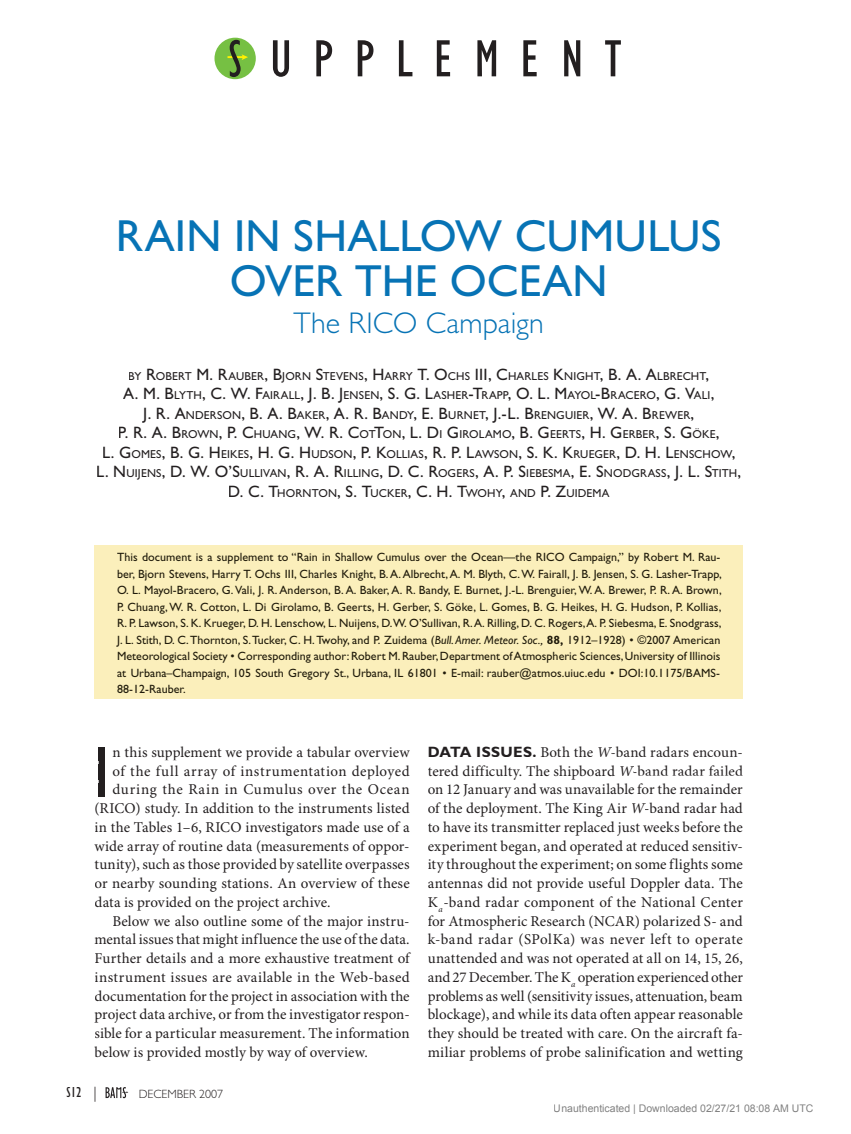
<style>
.page{position:relative;width:851px;height:1134px;background:#fff}
.page>*{position:absolute;margin:0;border:0;box-sizing:border-box;transform-origin:0 0}
.t1{font:condensed 74.25px "Gill Sans";color:#231f20}
.t2{font:condensed 54px "Gill Sans";letter-spacing:.39em;color:#231f20}
.t3{font:45px/45px "Gill Sans";color:#0773b5;text-align:center}
.t4{font:300 30px "Gill Sans";letter-spacing:.005em;color:#0773b5}
.t5{font:16.5px/19.5px "Gill Sans";color:#231f20;text-align:center}
.t6{font:15px/18.8px "Minion Pro";letter-spacing:.015em;color:#231f20;text-align:justify}
.t7{font:condensed 15px "Gill Sans";color:#231f20}
.t8{font:12px/16.5px "Gill Sans";letter-spacing:.005em;color:#201b0b}
.t9{font:300 12px "Gill Sans";color:#231f20}
.t10{font:11.55px/19.5px "Gill Sans";letter-spacing:.015em;color:#231f20;text-align:center}
.t11{font:10.5px "Arial";color:rgb(0 0 0/.5)}
.s1{font-size:16.5px}
.s2{font-size:11.55px}
.s3{font-style:italic}
.s4{font-weight:700}
.s5{font-weight:300;font-stretch:normal}
.s6{font-family:"Gill Sans";font-weight:700}
</style>
<div class="page">
<div style="left:214px;top:38px;width:42px;height:41px;background:#76c043;border-radius:50%"></div>
<svg style="left:227px;top:40px;width:21px;height:37px"></svg>
<div style="left:94px;top:546px;width:648px;height:153px;background:#fbefbb"></div>
<svg style="left:105px;top:1087px;width:24px;height:12px"></svg>
<h2 class="t2" style="left:270px;top:29px;width:353px">UPPLEMENT</h2>
<h3 class="t3" style="left:116px;top:213px;width:607px">RAIN IN SHALLOW CUMULUS<br>OVER THE OCEAN</h3>
<h3 class="t4" style="left:293px;top:306px;width:252px">The RICO Campaign</h3>
<p class="t10" style="left:128px;top:366px;width:582px">BY <span class="s1">R</span>OBERT <span class="s1">M. R</span>AUBER<span class="s1">, B</span>JORN <span class="s1">S</span>TEVENS<span class="s1">, H</span>ARRY <span class="s1">T. O</span>CHS <span class="s1">III, C</span>HARLES <span class="s1">K</span>NIGHT<span class="s1">, B. A. A</span>LBRECHT<span class="s1">,</span></p>
<p class="t5" style="left:102px;top:384px;width:635px">A. M. B<span class="s2">LYTH</span>, C. W. F<span class="s2">AIRALL</span>, J. B. J<span class="s2">ENSEN</span>, S. G. L<span class="s2">ASHER</span>-T<span class="s2">RAPP</span>, O. L. M<span class="s2">AYOL</span>-B<span class="s2">RACERO</span>, G. V<span class="s2">ALI</span>,<br>J. R. A<span class="s2">NDERSON</span>, B. A. B<span class="s2">AKER</span>, A. R. B<span class="s2">ANDY</span>, E. B<span class="s2">URNET</span>, J.-L. B<span class="s2">RENGUIER</span>, W. A. B<span class="s2">REWER</span>,<br>P. R. A. B<span class="s2">ROWN</span>, P. C<span class="s2">HUANG</span>, W. R. C<span class="s2">OT</span>T<span class="s2">ON</span>, L. D<span class="s2">I</span> G<span class="s2">IROLAMO</span>, B. G<span class="s2">EERTS</span>, H. G<span class="s2">ERBER</span>, S. G<span class="s2">ÖKE</span>,<br>L. G<span class="s2">OMES</span>, B. G. H<span class="s2">EIKES</span>, H. G. H<span class="s2">UDSON</span>, P. K<span class="s2">OLLIAS</span>, R. P. L<span class="s2">AWSON</span>, S. K. K<span class="s2">RUEGER</span>, D. H. L<span class="s2">ENSCHOW</span>,</p>
<p class="t10" style="left:96px;top:463px;width:646px"><span class="s1">L. N</span>UIJENS<span class="s1">, D. W. O’S</span>ULLIVAN<span class="s1">, R. A. R</span>ILLING<span class="s1">, D. C. R</span>OGERS<span class="s1">, A. P. S</span>IEBESMA<span class="s1">, E. S</span>NODGRASS<span class="s1">, J. L. S</span>TITH<span class="s1">,<br>D. C. T</span>HORNTON<span class="s1">, S. T</span>UCKER<span class="s1">, C. H. T</span>WOHY<span class="s1">,</span> AND <span class="s1">P. Z</span>UIDEMA</p>
<p class="t8" style="left:117px;top:549px;width:606px">This document is a supplement to “Rain in Shallow Cumulus over the Ocean—the RICO Campaign,” by Robert M. Rau&shy;ber, Bjorn Stevens, Harry T. Ochs III, Charles Knight, B. A. Albrecht, A. M. Blyth, C. W. Fairall, J. B. Jensen, S. G. Lasher-Trapp, O. L. Mayol-Bracero, G. Vali, J. R. Anderson, B. A. Baker, A. R. Bandy, E. Burnet, J.-L. Brenguier, W. A. Brewer, P. R. A. Brown, P. Chuang, W. R. Cotton, L. Di Girolamo, B. Geerts, H. Gerber, S. Göke, L. Gomes, B. G. Heikes, H. G. Hudson, P. Kollias, R. P. Lawson, S. K. Krueger, D. H. Lenschow, L. Nuijens, D. W. O’Sullivan, R. A. Rilling, D. C. Rogers, A. P. Siebesma, E. Snodgrass, J. L. Stith, D. C. Thornton, S. Tucker, C. H. Twohy, and P. Zuidema (<span class="s3">Bull. Amer. Meteor. Soc.,</span> <span class="s4">88,</span> 1912–1928) • ©2007 American Meteorological Society • Corresponding author: Robert M. Rauber, Department of Atmospheric Sciences, University of Illinois at Urbana–Champaign, 105 South Gregory St., Urbana, IL 61801 • E-mail: rauber@atmos.uiuc.edu • DOI:10.1175/BAMS-88-12-Rauber.</p>
<p class="t6" style="left:112px;top:743px;width:298px">n this supplement we provide a tabular overview of the full array of instrumentation deployed during the Rain in Cumulus over the Ocean</p>
<h1 class="t1" style="left:94px;top:732px;width:16px">I</h1>
<p class="t6" style="left:94px;top:799px;width:317px">(RICO) study. In addition to the instruments listed in the Tables 1–6, RICO investigators made use of a wide array of routine data (measurements of oppor&shy;tunity), such as those provided by satellite overpasses or nearby sounding stations. An overview of these data is provided on the project archive.</p>
<p class="t6" style="left:94px;top:912px;width:316px;text-indent:18px">Below we also outline some of the major instru&shy;mental issues that might influence the use of the data.<br>Further details and a more exhaustive treatment of instrument issues are available in the Web-based documentation for the project in association with the project data archive, or from the investigator respon&shy;sible for a particular measurement. The information below is provided mostly by way of overview.</p>
<p class="t7" style="left:66px;top:1084px;width:32px">S12 <span class="s5">|</span></p>
<p class="t9" style="left:139px;top:1087px;width:86px">DECEMBER 2007</p>
<p class="t6" style="left:428px;top:743px;width:317px"><span class="s6">DATA ISSUES.</span> Both the <span class="s3">W</span>-band radars encoun&shy;tered difficulty. The shipboard <span class="s3">W</span>-band radar failed on 12 January and was unavailable for the remainder of the deployment. The King Air <span class="s3">W</span>-band radar had to have its transmitter replaced just weeks before the experiment began, and operated at reduced sensitiv&shy;ity throughout the experiment; on some flights some antennas did not provide useful Doppler data. The K<sub>a</sub>-band radar component of the National Center for Atmospheric Research (NCAR) polarized S- and k-band radar (SPolKa) was never left to operate unattended and was not operated at all on 14, 15, 26, and 27 December. The K<sub>a</sub> operation experienced other problems as well (sensitivity issues, attenuation, beam blockage), and while its data often appear reasonable they should be treated with care. On the aircraft fa&shy;miliar problems of probe salinification and wetting</p>
<p class="t11" style="left:553px;top:1102px;width:261px">Unauthenticated | Downloaded 02/27/21 08:08 AM UTC</p>
</div>
